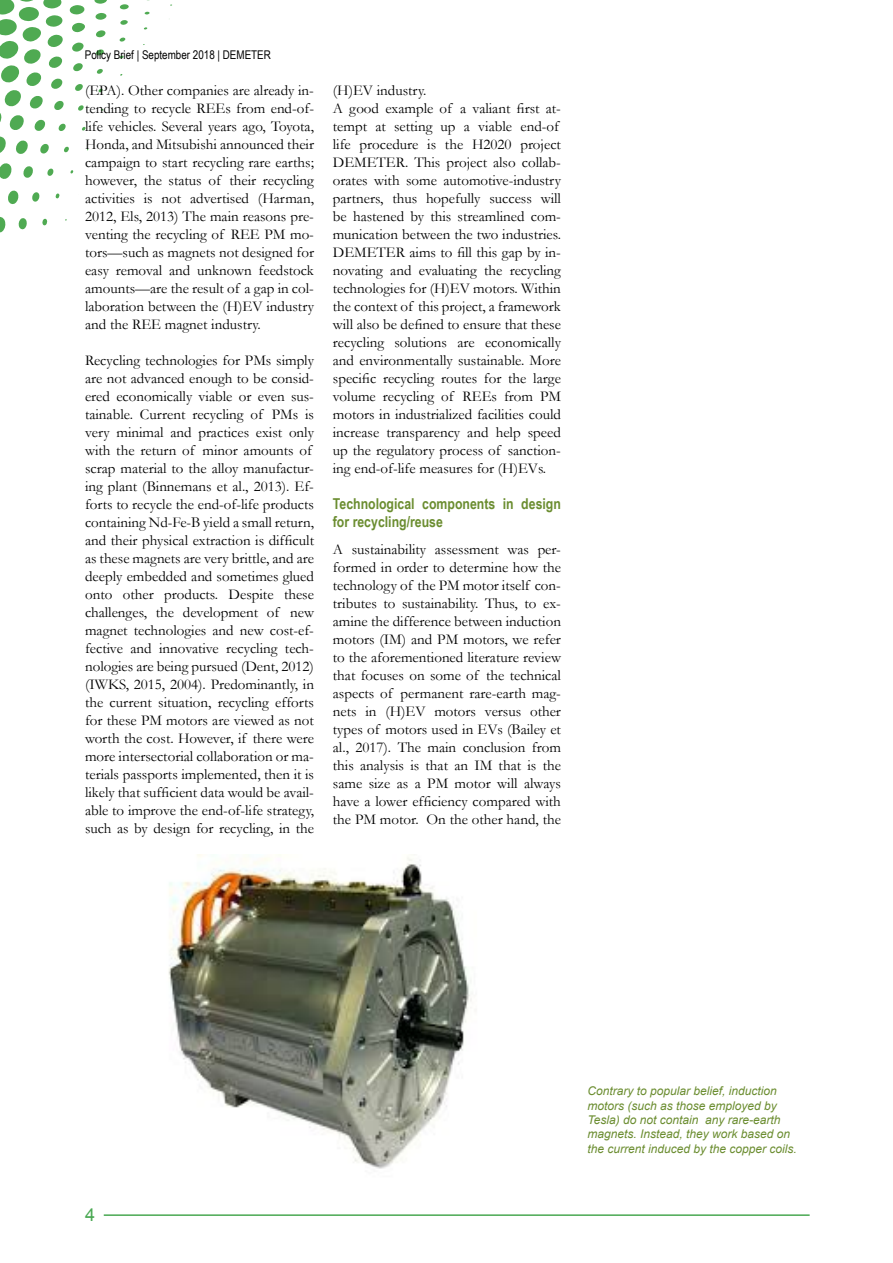
<style>
.page{position:relative;width:893px;height:1263px;background:#fff}
.page>*{position:absolute;margin:0;border:0;box-sizing:border-box;transform-origin:0 0}
.t1{font:18px "Arial";color:#49a852}
.t2{font:15px/18px "Garamond";color:#000;text-align:justify}
.t3{font:700 15px/18px "Arial Narrow";color:#6b8d30}
.t4{font:italic 12px/14.4px "Arial";color:#6b8d30}
.t5{font:12px "Arial Narrow";color:#000}
</style>
<div class="page">
<hr style="left:104px;top:1214px;width:706px;height:2px;background:#49a852">
<svg style="left:0;top:217px;width:6px;height:16px"></svg>
<svg style="left:18px;top:218px;width:9px;height:12px"></svg>
<svg style="left:8px;top:190px;width:11px;height:14px"></svg>
<svg style="left:0;top:163px;width:12px;height:16px"></svg>
<svg style="left:42px;top:218px;width:5px;height:8px"></svg>
<svg style="left:32px;top:192px;width:8px;height:10px"></svg>
<svg style="left:23px;top:166px;width:10px;height:12px"></svg>
<svg style="left:55px;top:193px;width:5px;height:6px"></svg>
<svg style="left:47px;top:168px;width:7px;height:8px"></svg>
<svg style="left:0;top:0;width:88px;height:154px"></svg>
<div style="left:70px;top:5px;width:15px;height:10px;background:#4faa52;border-radius:50%"></div>
<svg style="left:99px;top:88px;width:4px;height:4px"></svg>
<svg style="left:97px;top:69px;width:6px;height:5px"></svg>
<svg style="left:96px;top:49px;width:8px;height:7px"></svg>
<svg style="left:96px;top:30px;width:10px;height:8px"></svg>
<div style="left:95px;top:13px;width:11px;height:7px;background:#4faa52;border-radius:50%"></div>
<svg style="left:94px;top:0;width:13px;height:4px"></svg>
<svg style="left:120px;top:55px;width:4px;height:4px"></svg>
<svg style="left:120px;top:37px;width:5px;height:5px"></svg>
<div style="left:120px;top:20px;width:8px;height:5px;background:#4faa52;border-radius:50%"></div>
<div style="left:120px;top:4px;width:9px;height:5px;background:#4faa52;border-radius:50%"></div>
<svg style="left:145px;top:12px;width:5px;height:3px"></svg>
<img style="left:168px;top:855px;width:304px;height:314px">
<p class="t5" style="left:85px;top:46px;width:188px">Policy Brief | September 2018 | DEMETER</p>
<p class="t2" style="left:85px;top:81px;width:230px">(EPA). Other companies are already in&shy;tending to recycle REEs from end-of&shy;life vehicles. Several years ago, Toyota, Honda, and Mitsubishi announced their campaign to start recycling rare earths; however, the status of their recycling activities is not advertised (Harman, 2012, Els, 2013) The main reasons pre&shy;venting the recycling of REE PM mo&shy;tors—such as magnets not designed for easy removal and unknown feedstock amounts—are the result of a gap in col&shy;laboration between the (H)EV industry and the REE magnet industry.</p>
<p class="t2" style="left:85px;top:351px;width:230px;text-align:left">Recycling technologies for PMs simply are not advanced enough to be consid&shy;ered economically viable or even sus&shy;tainable. Current recycling of PMs is very minimal and practices exist only with the return of minor amounts of scrap material to the alloy manufactur&shy;ing plant (Binnemans et al., 2013). Ef&shy;forts to recycle the end-of-life products containing Nd-Fe-B yield a small return, and their physical extraction is difficult as these magnets are very brittle, and are deeply embedded and sometimes glued onto other products. Despite these challenges, the development of new magnet technologies and new cost-ef&shy;fective and innovative recycling tech&shy;nologies are being pursued (Dent, 2012) (IWKS, 2015, 2004). Predominantly, in the current situation, recycling efforts for these PM motors are viewed as not worth the cost. However, if there were more intersectorial collaboration or ma&shy;terials passports implemented, then it is likely that sufficient data would be avail&shy;able to improve the end-of-life strategy, such as by design for recycling, in the</p>
<p class="t2" style="left:333px;top:81px;width:230px;text-align:left">(H)EV industry.<br>A good example of a valiant first at&shy;tempt at setting up a viable end-of life procedure is the H2020 project DEMETER. This project also collab&shy;orates with some automotive-industry partners, thus hopefully success will be hastened by this streamlined com&shy;munication between the two industries.<br>DEMETER aims to fill this gap by in&shy;novating and evaluating the recycling technologies for (H)EV motors. Within the context of this project, a framework will also be defined to ensure that these recycling solutions are economically and environmentally sustainable. More specific recycling routes for the large volume recycling of REEs from PM motors in industrialized facilities could increase transparency and help speed up the regulatory process of sanction&shy;ing end-of-life measures for (H)EVs.</p>
<p class="t3" style="left:333px;top:494px;width:230px">Technological components in design for recycling/reuse</p>
<p class="t2" style="left:333px;top:540px;width:230px">A sustainability assessment was per&shy;formed in order to determine how the technology of the PM motor itself con&shy;tributes to sustainability. Thus, to ex&shy;amine the difference between induction motors (IM) and PM motors, we refer to the aforementioned literature review that focuses on some of the technical aspects of permanent rare-earth mag&shy;nets in (H)EV motors versus other types of motors used in EVs (Bailey et al., 2017). The main conclusion from this analysis is that an IM that is the same size as a PM motor will always have a lower efficiency compared with the PM motor. On the other hand, the</p>
<p class="t1" style="left:85px;top:1202px;width:12px">4</p>
<p class="t4" style="left:587px;top:1084px;width:211px">Contrary to popular belief, induction motors (such as those employed by Tesla) do not contain any rare-earth magnets. Instead, they work based on the current induced by the copper coils.</p>
</div>
